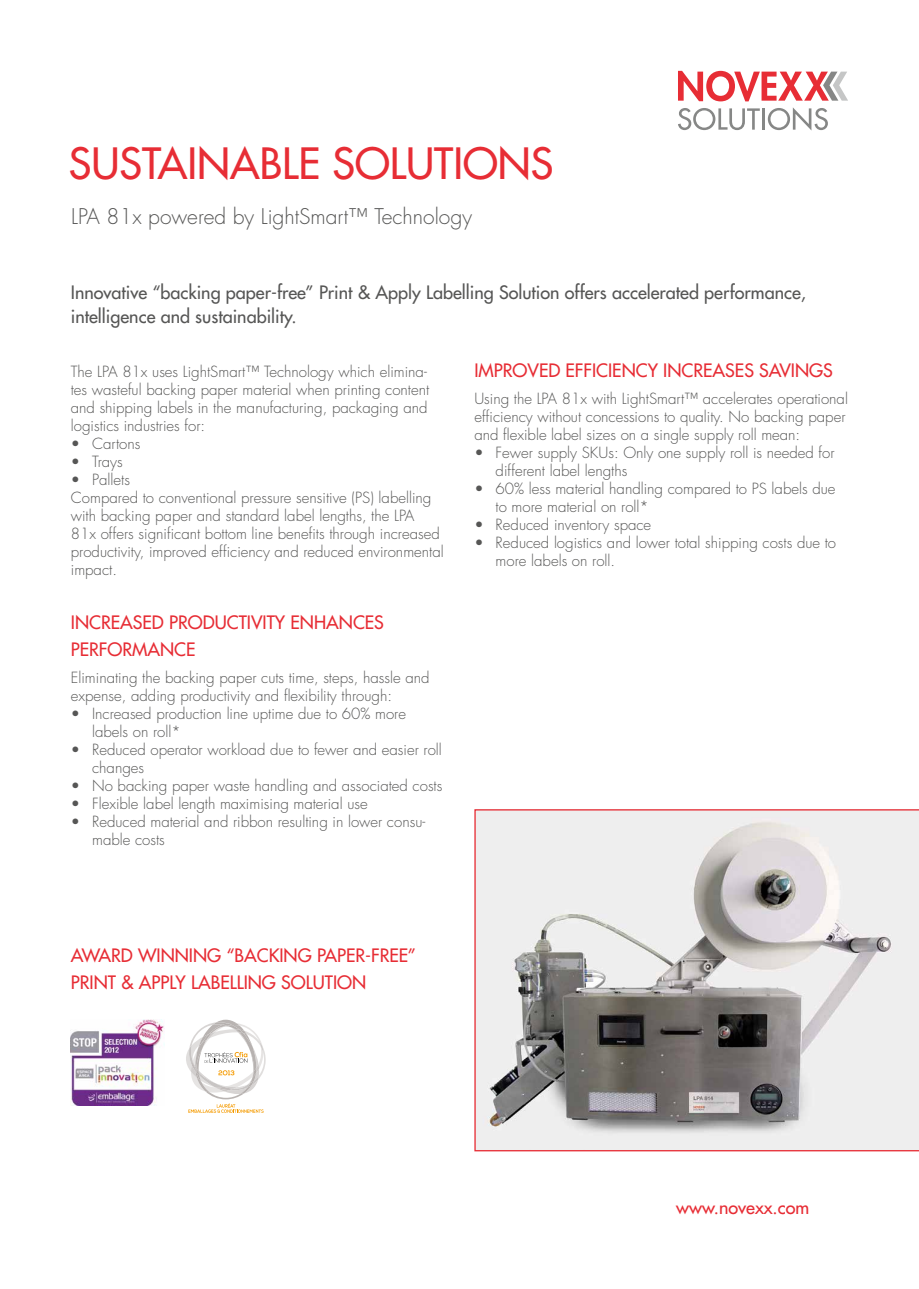
<style>
.page{position:relative;width:919px;height:1289px;background:#fff}
.page>*{position:absolute;margin:0;border:0;box-sizing:border-box;transform-origin:0 0}
.t1{font:500 42px "Futura Std";color:#e72d35}
.t2{font:300 21px "Futura Std";color:#565655}
.t3{font:500 18px/27px "Futura Std";color:#e72d35}
.t4{font:500 18px/24px "Futura Std";color:#565655}
.t5{font:300 15px/18px "Futura Std";color:#565655}
</style>
<div class="page">
<svg style="left:678px;top:71px;width:170px;height:30px"></svg>
<svg style="left:678px;top:108px;width:81px;height:22px"></svg>
<hr style="left:762px;top:108px;width:2px;height:22px;background:#868786">
<svg style="left:767px;top:107px;width:60px;height:23px"></svg>
<svg style="left:474px;top:809px;width:444px;height:342px;background:#c8bcbc"></svg>
<img style="left:71px;top:1019px;width:94px;height:86px">
<svg style="left:186px;top:1019px;width:80px;height:93px"></svg>
<h1 class="t1" style="left:69px;top:137px;width:486px">SUSTAINABLE SOLUTIONS</h1>
<h2 class="t2" style="left:71px;top:203px;width:402px">LPA 81x powered by LightSmart™ Technology</h2>
<p class="t4" style="left:71px;top:280px;width:736px">Innovative “backing paper-free” Print &amp; Apply Labelling Solution offers accelerated performance, intelligence and sustainability.</p>
<p class="t5" style="left:71px;top:363px;width:360px">The LPA 81x uses LightSmart™ Technology which elimina&shy;tes wasteful backing paper material when printing content and shipping labels in the manufacturing, packaging and logistics industries for:</p>
<p class="t5" style="left:71px;top:435px;width:71px">• Cartons</p>
<p class="t5" style="left:71px;top:453px;width:53px">• Trays</p>
<p class="t5" style="left:71px;top:471px;width:374px">• Pallets<br>Compared to conventional pressure sensitive (PS) labelling with backing paper and standard label lengths, the LPA<br>81x offers significant bottom line benefits through increased productivity, improved efficiency and reduced environmental impact.</p>
<p class="t3" style="left:71px;top:609px;width:314px">INCREASED PRODUCTIVITY ENHANCES<br>PERFORMANCE</p>
<p class="t5" style="left:71px;top:669px;width:360px">Eliminating the backing paper cuts time, steps, hassle and expense, adding productivity and flexibility through:</p>
<p class="t5" style="left:92px;top:705px;width:315px;text-indent:-21px">• Increased production line uptime due to 60% more labels on roll*</p>
<p class="t5" style="left:92px;top:741px;width:351px;text-indent:-21px">• Reduced operator workload due to fewer and easier roll changes</p>
<p class="t5" style="left:71px;top:777px;width:373px">• No backing paper waste handling and associated costs</p>
<p class="t5" style="left:71px;top:795px;width:298px">• Flexible label length maximising material use</p>
<p class="t5" style="left:92px;top:813px;width:334px;text-indent:-21px">• Reduced material and ribbon resulting in lower consu&shy;mable costs</p>
<p class="t3" style="left:474px;top:357px;width:360px">IMPROVED EFFICIENCY INCREASES SAVINGS</p>
<p class="t5" style="left:474px;top:390px;width:375px">Using the LPA 81x with LightSmart™ accelerates operational efficiency without concessions to quality. No backing paper and flexible label sizes on a single supply roll mean:</p>
<p class="t5" style="left:495px;top:444px;width:340px;text-indent:-21px">• Fewer supply SKUs: Only one supply roll is needed for different label lengths</p>
<p class="t5" style="left:495px;top:480px;width:341px;text-indent:-21px">• 60% less material handling compared to PS labels due to more material on roll*</p>
<p class="t5" style="left:474px;top:516px;width:178px">• Reduced inventory space</p>
<p class="t5" style="left:495px;top:534px;width:342px;text-indent:-21px">• Reduced logistics and lower total shipping costs due to more labels on roll.</p>
<p class="t3" style="left:71px;top:942px;width:347px">AWARD WINNING “BACKING PAPER-FREE”<br>PRINT &amp; APPLY LABELLING SOLUTION</p>
<p class="t3" style="left:676px;top:1194px;width:135px">www.novexx.com</p>
</div>
